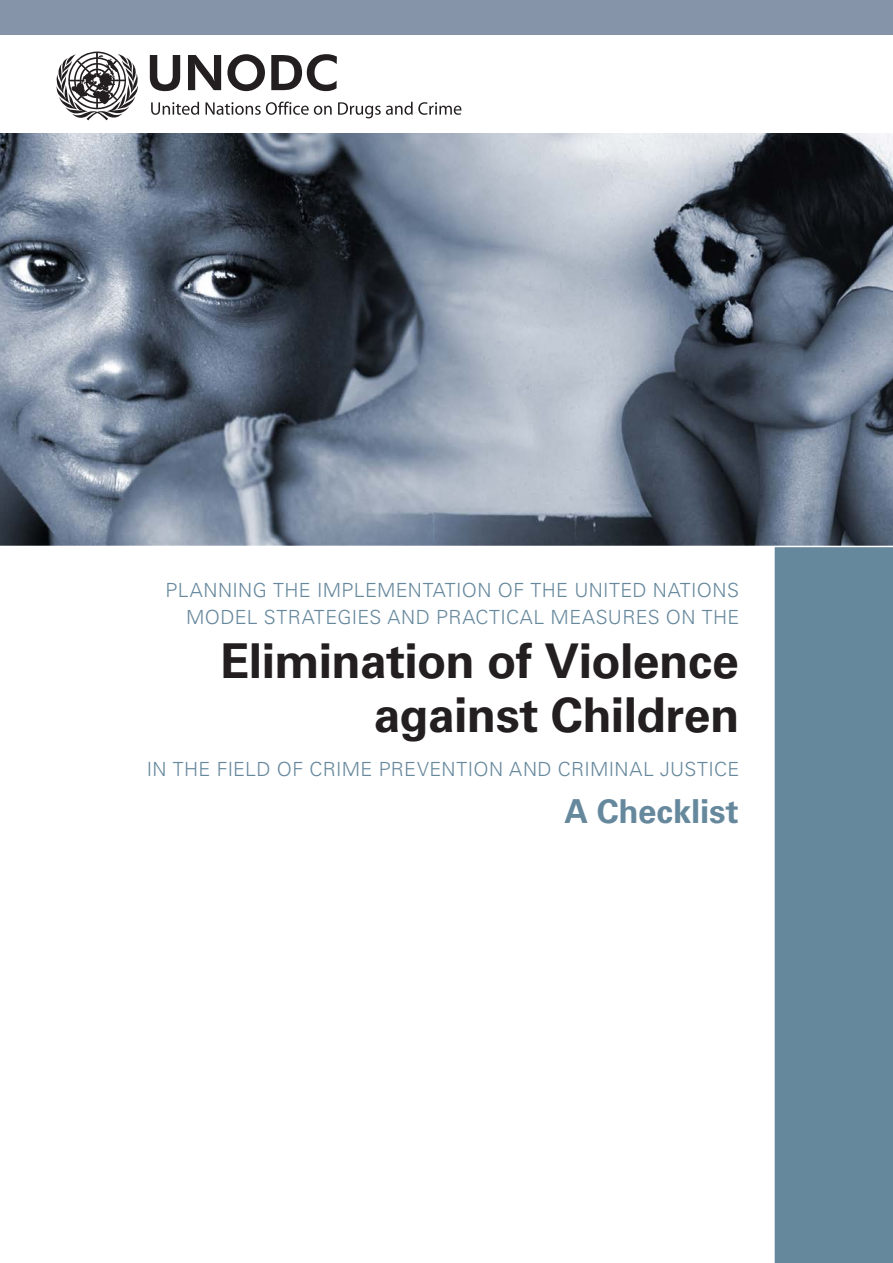
<style>
.page{position:relative;width:893px;height:1263px;background:#fff}
.page>*{position:absolute;margin:0;border:0;box-sizing:border-box;transform-origin:0 0}
.t1{font:700 48px/54px "Univers LT Std";letter-spacing:-.01em;color:#231f20;text-align:right}
.t2{font:700 33px "Univers LT Std";letter-spacing:-.005em;color:#66889d}
.t3{font:300 19.5px/27px "Univers LT Std";letter-spacing:.02em;color:#66889d;text-align:right}
</style>
<div class="page">
<div style="left:0;top:0;width:893px;height:34px;background:#8594a8"></div>
<div style="left:775px;top:547px;width:118px;height:716px;background:#66889d"></div>
<svg style="left:150px;top:55px;width:30px;height:36px"></svg>
<svg style="left:188px;top:55px;width:33px;height:35px"></svg>
<svg style="left:227px;top:54px;width:38px;height:37px"></svg>
<svg style="left:271px;top:54px;width:66px;height:37px"></svg>
<svg style="left:56px;top:52px;width:82px;height:68px"></svg>
<svg style="left:151px;top:102px;width:48px;height:13px"></svg>
<svg style="left:206px;top:102px;width:126px;height:13px"></svg>
<svg style="left:338px;top:102px;width:123px;height:16px"></svg>
<img style="left:0;top:134px;width:893px;height:412px">
<p class="t3" style="left:165px;top:576px;width:576px">PLANNING THE IMPLEMENTATION OF THE UNITED NATIONS<br>MODEL STRATEGIES AND PRACTICAL MEASURES ON THE</p>
<h1 class="t1" style="left:220px;top:634px;width:521px">Elimination of Violence against Children</h1>
<p class="t3" style="left:147px;top:755px;width:594px">IN THE FIELD OF CRIME PREVENTION AND CRIMINAL JUSTICE</p>
<h2 class="t2" style="left:564px;top:792px;width:176px">A Checklist</h2>
</div>
